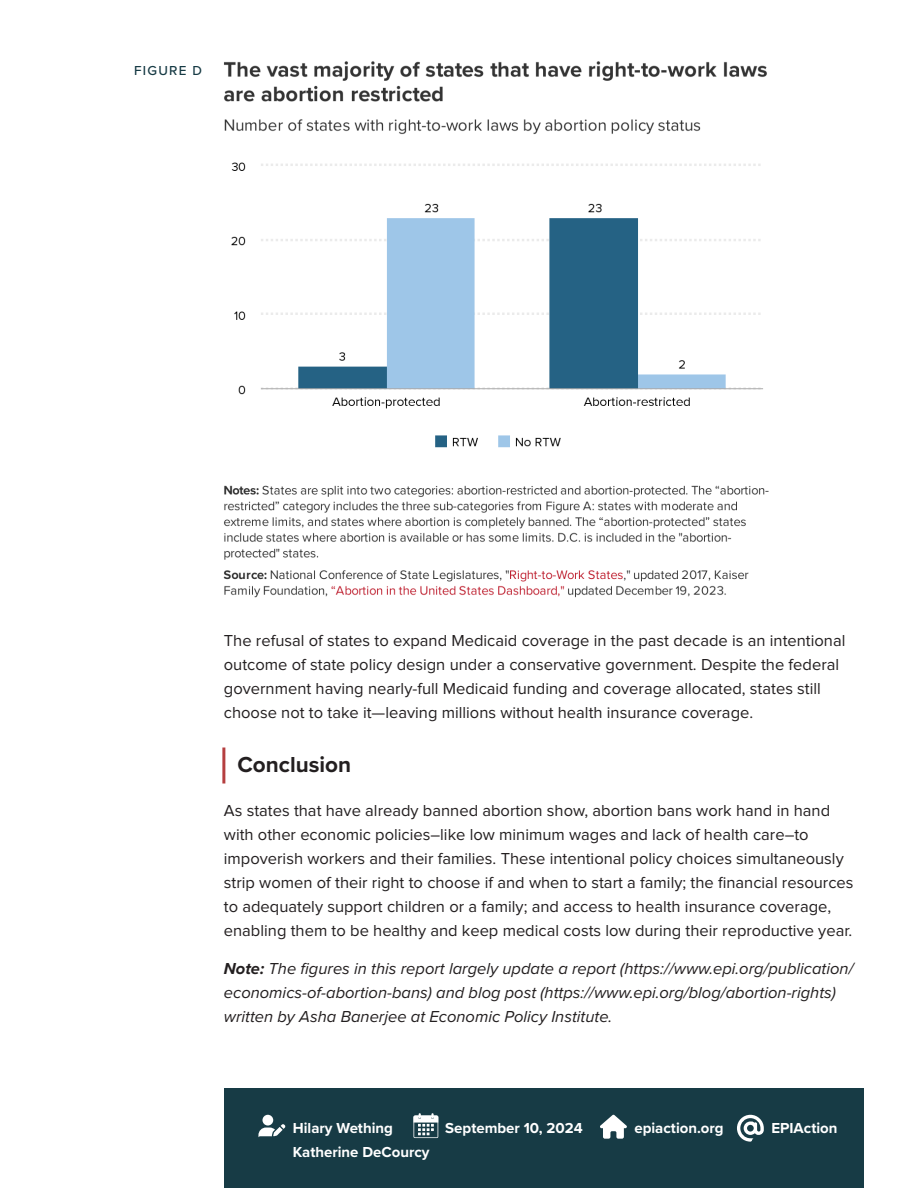
<style>
.page{position:relative;width:918px;height:1188px;background:#fff}
.page>*{position:absolute;margin:0;border:0;box-sizing:border-box;transform-origin:0 0}
.t1{font:700 22.5px "Proxima Nova";color:#231f20}
.t2{font:16.5px/24px "Proxima Nova";color:#231f20}
.t3{font:italic 16.5px/24px "Proxima Nova";color:#231f20}
.t4{font:700 15px/24px "Proxima Nova";color:#fff}
.Table_Figure_Label{font:500 13.5px "Proxima Nova";letter-spacing:.09em;color:#163a44}
.s1{font-weight:700}
</style>
<div class="page">
<hr style="left:222px;top:748px;width:3px;height:36px;background:#b53f40">
<div style="left:225px;top:1088px;width:639px;height:100px;background:#173b45"></div>
<svg style="left:258px;top:1115px;width:27px;height:22px"></svg>
<svg style="left:600px;top:1115px;width:27px;height:24px"></svg>
<svg style="left:737px;top:1115px;width:27px;height:27px"></svg>
<svg style="left:413px;top:1113px;width:25px;height:25px"></svg>
<img style="left:224px;top:61px;width:545px;height:537px">
<p class="Table_Figure_Label" style="left:134px;top:61px;width:69px">FIGURE D</p>
<p class="t2" style="left:224px;top:629px;width:623px">The refusal of states to expand Medicaid coverage in the past decade is an intentional outcome of state policy design under a conservative government. Despite the federal government having nearly-full Medicaid funding and coverage allocated, states still choose not to take it—leaving millions without health insurance coverage.</p>
<h2 class="t1" style="left:237px;top:748px;width:115px">Conclusion</h2>
<p class="t2" style="left:224px;top:799px;width:631px">As states that have already banned abortion show, abortion bans work hand in hand with other economic policies–like low minimum wages and lack of health care–to impoverish workers and their families. These intentional policy choices simultaneously strip women of their right to choose if and when to start a family; the financial resources to adequately support children or a family; and access to health insurance coverage, enabling them to be healthy and keep medical costs low during their reproductive year.</p>
<p class="t3" style="left:224px;top:956px;width:631px"><span class="s1">Note:</span> The figures in this report largely update a report (https://www.epi.org/publication/ economics-of-abortion-bans) and blog post (https://www.epi.org/blog/abortion-rights) written by Asha Banerjee at Economic Policy Institute.</p>
<p class="t4" style="left:293px;top:1115px;width:138px">Hilary Wething<br>Katherine DeCourcy</p>
<p class="t4" style="left:445px;top:1115px;width:139px">September 10, 2024</p>
<p class="t4" style="left:634px;top:1115px;width:91px">epiaction.org</p>
<p class="t4" style="left:771px;top:1115px;width:68px">EPIAction</p>
</div>
